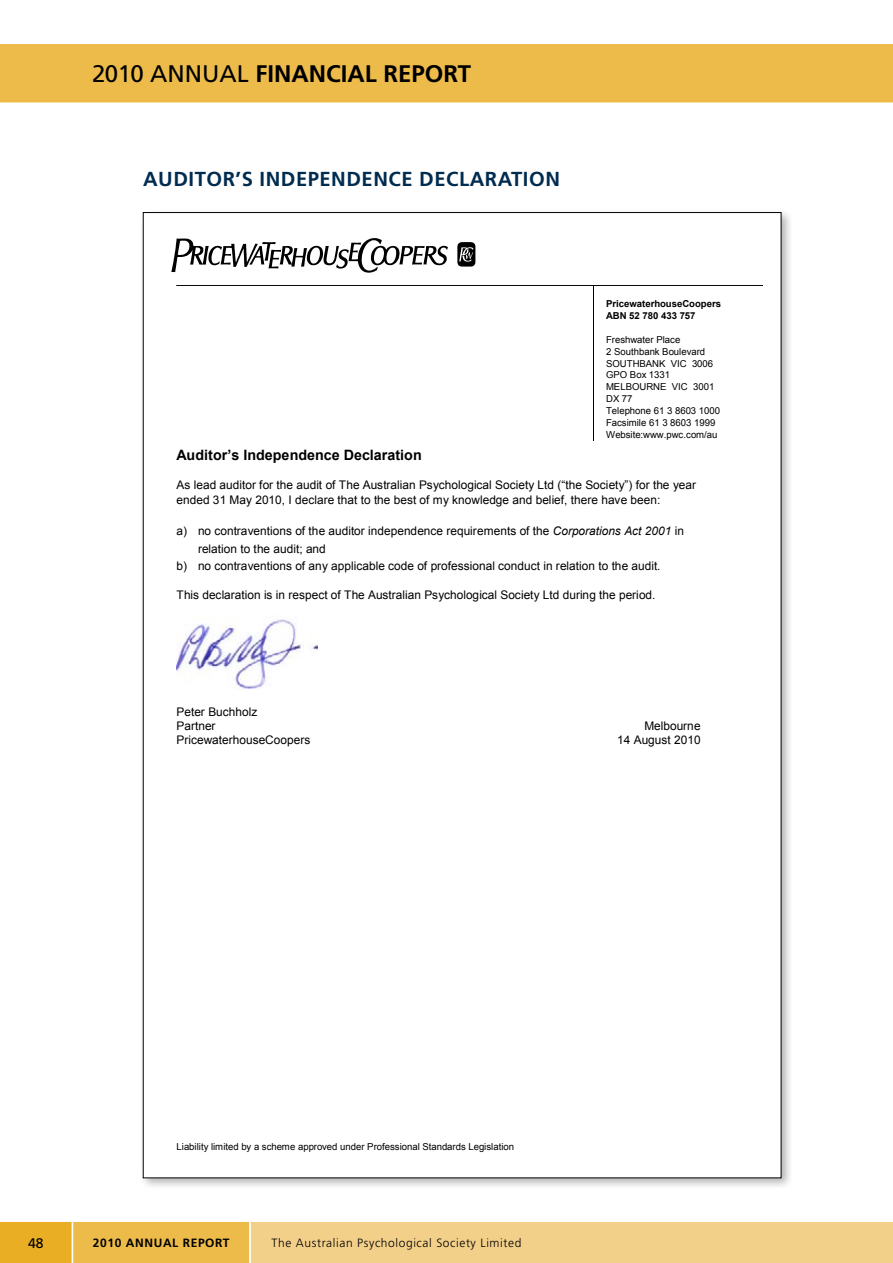
<style>
.page{position:relative;width:893px;height:1263px;background:#fff}
.page>*{position:absolute;margin:0;border:0;box-sizing:border-box;transform-origin:0 0}
.t1{font:700 24px "Frutiger";color:#000}
.t2{font:700 20.25px "Frutiger";color:#002c50}
.t3{font:700 14.25px "Arial";color:#000}
.t4{font:13.8px "Frutiger";color:#000}
.t5{font:300 12px "Frutiger";letter-spacing:.05em;color:#000}
.t6{font:700 12px "Frutiger";letter-spacing:.05em;color:#000}
.t7{font:11.85px/14.2px "Arial";color:#000}
.t8{font:9.6px/12px "Arial";letter-spacing:-.005em;color:#000}
.t9{font:700 9.6px/11.9px "Arial";letter-spacing:-.005em;color:#000}
.s1{font-weight:400}
.s2{font-style:italic}
</style>
<div class="page">
<div style="left:0;top:44px;width:893px;height:59px;background:#edbb49"></div>
<svg style="left:0;top:1222px;width:893px;height:41px;background:#f1c975"></svg>
<div style="left:139px;top:208px;width:655px;height:983px;background:#000;opacity:.3"></div>
<div style="left:143px;top:213px;width:638px;height:965px;background:#fff"></div>
<svg style="left:593px;top:286px;width:1px;height:154px"></svg>
<hr style="left:177px;top:285px;width:585px;height:1px;background:#000">
<svg style="left:171px;top:238px;width:277px;height:35px"></svg>
<svg style="left:457px;top:242px;width:18px;height:25px"></svg>
<img style="left:177px;top:615px;width:140px;height:74px">
<h1 class="t1" style="left:92px;top:60px;width:381px"><span class="s1">2010 ANNUAL</span> FINANCIAL REPORT</h1>
<h2 class="t2" style="left:143px;top:167px;width:29px">AUDITOR</h2>
<h2 class="t2" style="left:236px;top:167px;width:38px">’S INDEPENDENCE</h2>
<h2 class="t2" style="left:419px;top:167px;width:14px">DECLARATION</h2>
<p class="t9" style="left:606px;top:298px;width:117px">PricewaterhouseCoopers<br>ABN 52 780 433 757</p>
<p class="t8" style="left:606px;top:333px;width:116px">Freshwater Place<br>2 Southbank Boulevard<br>SOUTHBANK VIC 3006<br>GPO Box 1331<br>MELBOURNE VIC 3001<br>DX 77<br>Telephone 61 3 8603 1000<br>Facsimile 61 3 8603 1999<br>Website:www.pwc.com/au</p>
<p class="t3" style="left:177px;top:445px;width:247px">Auditor’s Independence Declaration</p>
<p class="t7" style="left:177px;top:478px;width:521px">As lead auditor for the audit of The Australian Psychological Society Ltd (“the Society”) for the year ended 31 May 2010, I declare that to the best of my knowledge and belief, there have been:</p>
<p class="t7" style="left:177px;top:524px;width:509px">a) no contraventions of the auditor independence requirements of the <span class="s2">Corporations Act 2001</span> in</p>
<p class="t7" style="left:198px;top:541px;width:129px">relation to the audit; and</p>
<p class="t7" style="left:177px;top:559px;width:485px">b) no contraventions of any applicable code of professional conduct in relation to the audit.</p>
<p class="t7" style="left:177px;top:587px;width:480px">This declaration is in respect of The Australian Psychological Society Ltd during the period.</p>
<p class="t7" style="left:177px;top:704px;width:82px">Peter Buchholz<br>Partner</p>
<p class="t7" style="left:644px;top:719px;width:58px">Melbourne</p>
<p class="t7" style="left:177px;top:733px;width:135px">PricewaterhouseCoopers</p>
<p class="t7" style="left:617px;top:733px;width:85px">14 August 2010</p>
<p class="t8" style="left:177px;top:1140px;width:339px">Liability limited by a scheme approved under Professional Standards Legislation</p>
<p class="t4" style="left:28px;top:1235px;width:17px">48</p>
<p class="t6" style="left:93px;top:1236px;width:138px">2010 ANNUAL REPORT</p>
<p class="t5" style="left:272px;top:1236px;width:251px">The Australian Psychological Society Limited</p>
</div>
